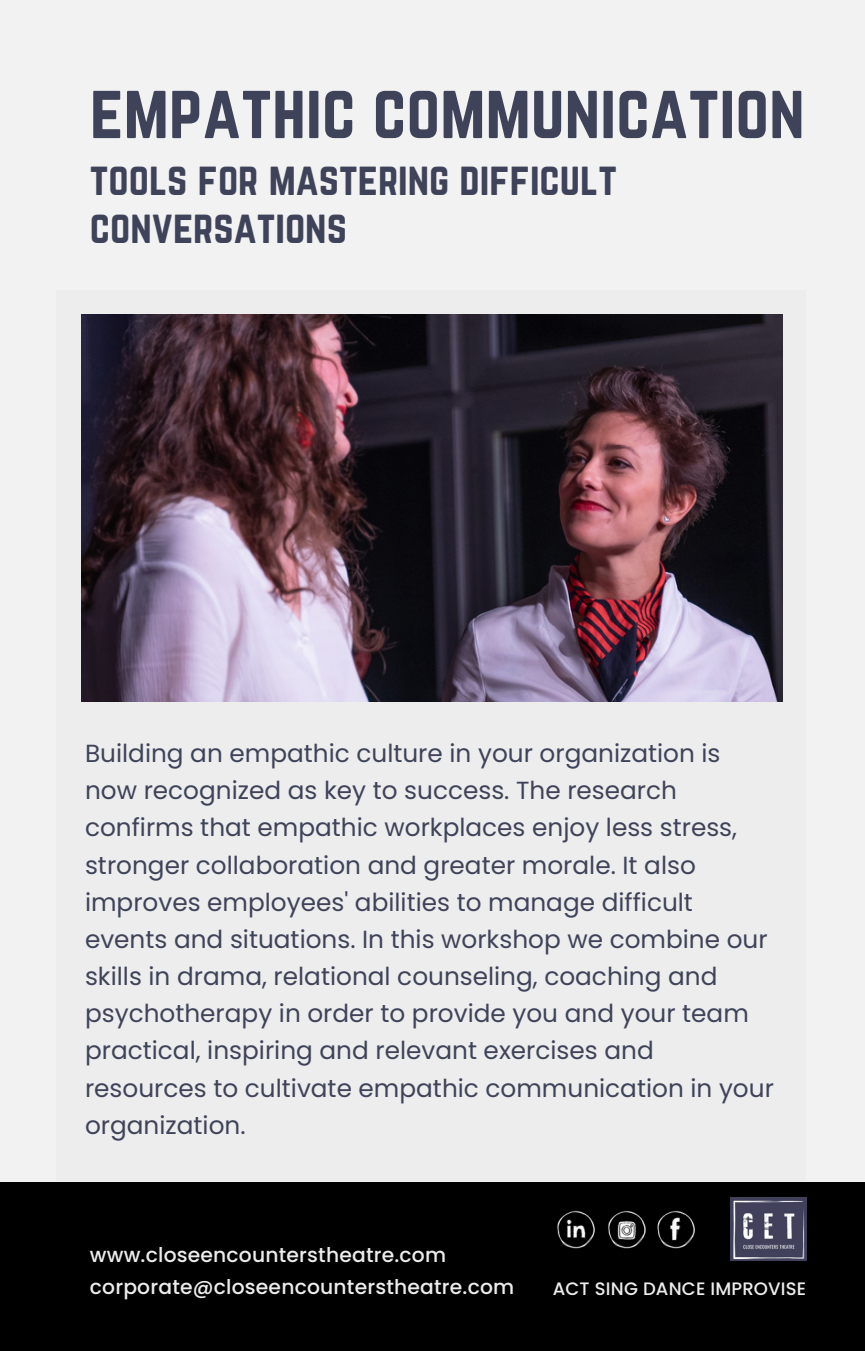
<style>
.page{position:relative;width:865px;height:1351px;background:#fff}
.page>*{position:absolute;margin:0;border:0;box-sizing:border-box;transform-origin:0 0}
.t1{font:67.5px "Norwester";color:#3f4359}
.t2{font:40.5px/47.2px "Norwester";color:#3f4359}
.t3{font:24.75px/37.1px "Poppins";color:#3f4359}
.t4{font:500 20.25px/31.9px "Poppins";letter-spacing:.01em;color:#ededed}
.t5{font:500 18px "Poppins";letter-spacing:.01em;color:#ededed}
</style>
<div class="page">
<div style="left:0;top:0;width:864px;height:1350px;background:#000"></div>
<div style="left:0;top:0;width:864px;height:1181px;background:#f2f2f2"></div>
<div style="left:56px;top:290px;width:750px;height:890px;background:#ededed"></div>
<img style="left:81px;top:315px;width:700px;height:386px">
<img style="left:557px;top:1210px;width:138px;height:39px">
<img style="left:730px;top:1197px;width:75px;height:62px">
<p class="t1" style="left:90px;top:79px;width:716px">EMPATHIC COMMUNICATION</p>
<p class="t2" style="left:90px;top:157px;width:528px">TOOLS FOR MASTERING DIFFICULT<br>CONVERSATIONS</p>
<p class="t3" style="left:85px;top:735px;width:690px">Building an empathic culture in your organization is now recognized as key to success. The research confirms that empathic workplaces enjoy less stress, stronger collaboration and greater morale. It also improves employees' abilities to manage difficult events and situations. In this workshop we combine our skills in drama, relational counseling, coaching and psychotherapy in order to provide you and your team practical, inspiring and relevant exercises and resources to cultivate empathic communication in your organization.</p>
<p class="t4" style="left:90px;top:1238px;width:425px">www.closeencounterstheatre.com corporate@closeencounterstheatre.com</p>
<p class="t5" style="left:552px;top:1277px;width:255px">ACT SING DANCE IMPROVISE</p>
</div>
